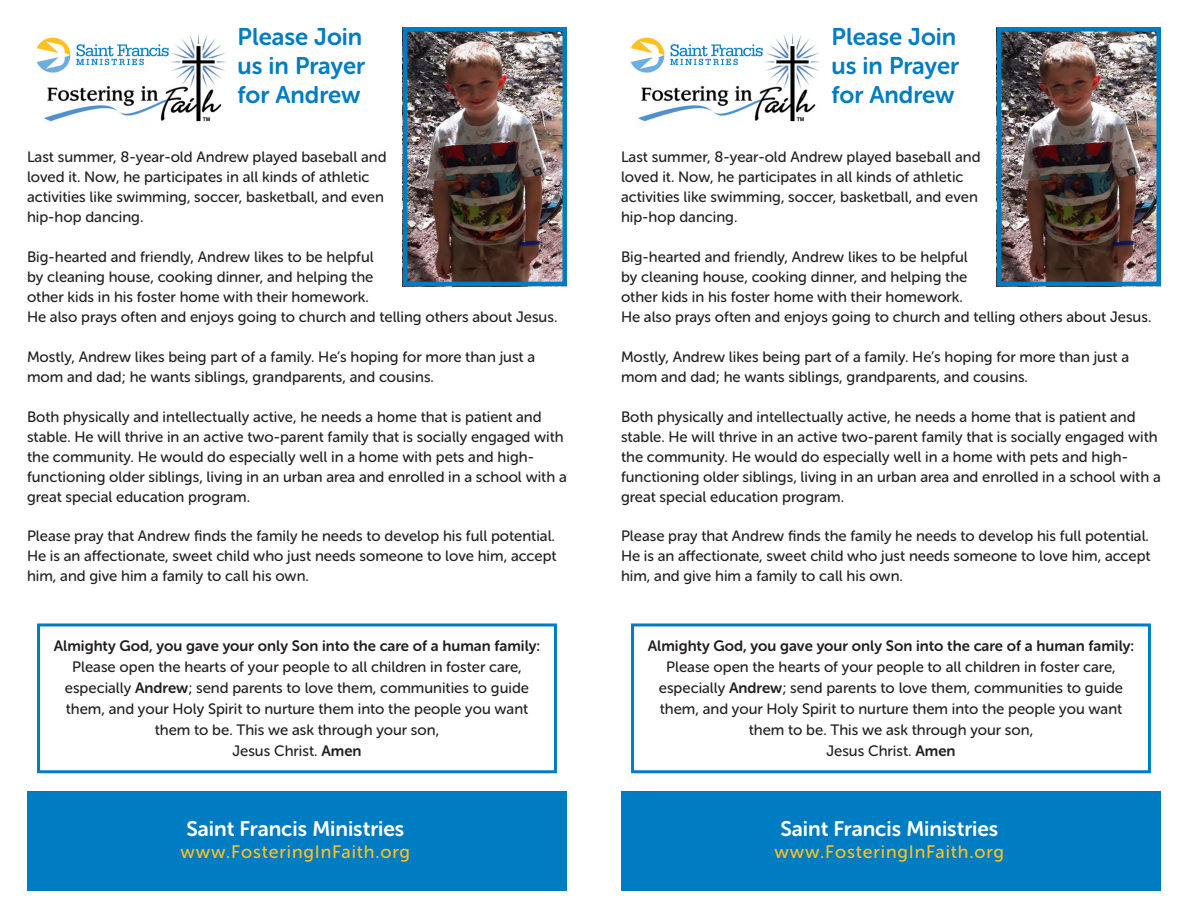
<style>
.page{position:relative;width:1188px;height:918px;background:#fff}
.page>*{position:absolute;margin:0;border:0;box-sizing:border-box;transform-origin:0 0}
.t1{font:24px/28.8px "Museo Sans Rounded 700";color:#007cc2;text-align:justify}
.t2{font:21px "Museo Sans Rounded 700";color:#fff}
.t3{font:18px "Museo Sans Rounded 500";letter-spacing:.05em;color:#fec221}
.t4{font:15px/20px "Museo Sans Rounded 500";color:#231f20}
.t5{font:15px "Museo Sans Rounded 700";color:#231f20}
.s1{font-family:"Museo Sans Rounded 700"}
</style>
<div class="page">
<img style="left:36px;top:34px;width:190px;height:88px">
<img style="left:630px;top:34px;width:190px;height:88px">
<div style="left:37px;top:623px;width:520px;height:150px;border:3px solid #007cc2"></div>
<div style="left:631px;top:623px;width:520px;height:150px;border:3px solid #007cc2"></div>
<div style="left:27px;top:792px;width:540px;height:99px;background:#007cc2"></div>
<div style="left:621px;top:792px;width:540px;height:99px;background:#007cc2"></div>
<img style="left:408px;top:32px;width:154px;height:249px">
<div style="left:403px;top:27px;width:164px;height:259px;border:4px solid #007cc2"></div>
<img style="left:1002px;top:32px;width:154px;height:249px">
<div style="left:997px;top:27px;width:164px;height:259px;border:4px solid #007cc2"></div>
<p class="t1" style="left:238px;top:22px;width:129px">Please Join us in Prayer for Andrew</p>
<p class="t1" style="left:832px;top:22px;width:129px">Please Join us in Prayer for Andrew</p>
<p class="t4" style="left:27px;top:147px;width:361px">Last summer, 8-year-old Andrew played baseball and loved it. Now, he participates in all kinds of athletic activities like swimming, soccer, basketball, and even hip-hop dancing.</p>
<p class="t4" style="left:27px;top:247px;width:532px">Big-hearted and friendly, Andrew likes to be helpful<br>by cleaning house, cooking dinner, and helping the<br>other kids in his foster home with their homework.<br>He also prays often and enjoys going to church and telling others about Jesus.</p>
<p class="t4" style="left:27px;top:347px;width:510px">Mostly, Andrew likes being part of a family. He’s hoping for more than just a mom and dad; he wants siblings, grandparents, and cousins.</p>
<p class="t4" style="left:27px;top:407px;width:541px">Both physically and intellectually active, he needs a home that is patient and stable. He will thrive in an active two-parent family that is socially engaged with the community. He would do especially well in a home with pets and high&shy;functioning older siblings, living in an urban area and enrolled in a school with a great special education program.</p>
<p class="t4" style="left:27px;top:526px;width:531px;text-align:justify">Please pray that Andrew finds the family he needs to develop his full potential.<br>He is an affectionate, sweet child who just needs someone to love him, accept him, and give him a family to call his own.</p>
<p class="t5" style="left:54px;top:638px;width:488px">Almighty God, you gave your only Son into the care of a human family:</p>
<p class="t4" style="left:65px;top:657px;width:466px;line-height:21px;text-align:center">Please open the hearts of your people to all children in foster care, especially <span class="s1">Andrew</span>; send parents to love them, communities to guide them, and your Holy Spirit to nurture them into the people you want them to be. This we ask through your son,</p>
<p class="t4" style="left:232px;top:741px;width:131px">Jesus Christ. <span class="s1">Amen</span></p>
<p class="t2" style="left:186px;top:817px;width:220px">Saint Francis Ministries</p>
<p class="t3" style="left:181px;top:842px;width:231px">www.FosteringInFaith.org</p>
<p class="t4" style="left:621px;top:147px;width:361px">Last summer, 8-year-old Andrew played baseball and loved it. Now, he participates in all kinds of athletic activities like swimming, soccer, basketball, and even hip-hop dancing.</p>
<p class="t4" style="left:621px;top:247px;width:532px">Big-hearted and friendly, Andrew likes to be helpful<br>by cleaning house, cooking dinner, and helping the<br>other kids in his foster home with their homework.<br>He also prays often and enjoys going to church and telling others about Jesus.</p>
<p class="t4" style="left:621px;top:347px;width:510px">Mostly, Andrew likes being part of a family. He’s hoping for more than just a mom and dad; he wants siblings, grandparents, and cousins.</p>
<p class="t4" style="left:621px;top:407px;width:541px">Both physically and intellectually active, he needs a home that is patient and stable. He will thrive in an active two-parent family that is socially engaged with the community. He would do especially well in a home with pets and high&shy;functioning older siblings, living in an urban area and enrolled in a school with a great special education program.</p>
<p class="t4" style="left:621px;top:526px;width:531px;text-align:justify">Please pray that Andrew finds the family he needs to develop his full potential.<br>He is an affectionate, sweet child who just needs someone to love him, accept him, and give him a family to call his own.</p>
<p class="t5" style="left:648px;top:638px;width:488px">Almighty God, you gave your only Son into the care of a human family:</p>
<p class="t4" style="left:659px;top:657px;width:466px;line-height:21px;text-align:center">Please open the hearts of your people to all children in foster care, especially <span class="s1">Andrew</span>; send parents to love them, communities to guide them, and your Holy Spirit to nurture them into the people you want them to be. This we ask through your son,</p>
<p class="t4" style="left:826px;top:741px;width:131px">Jesus Christ. <span class="s1">Amen</span></p>
<p class="t2" style="left:780px;top:817px;width:220px">Saint Francis Ministries</p>
<p class="t3" style="left:775px;top:842px;width:231px">www.FosteringInFaith.org</p>
</div>
